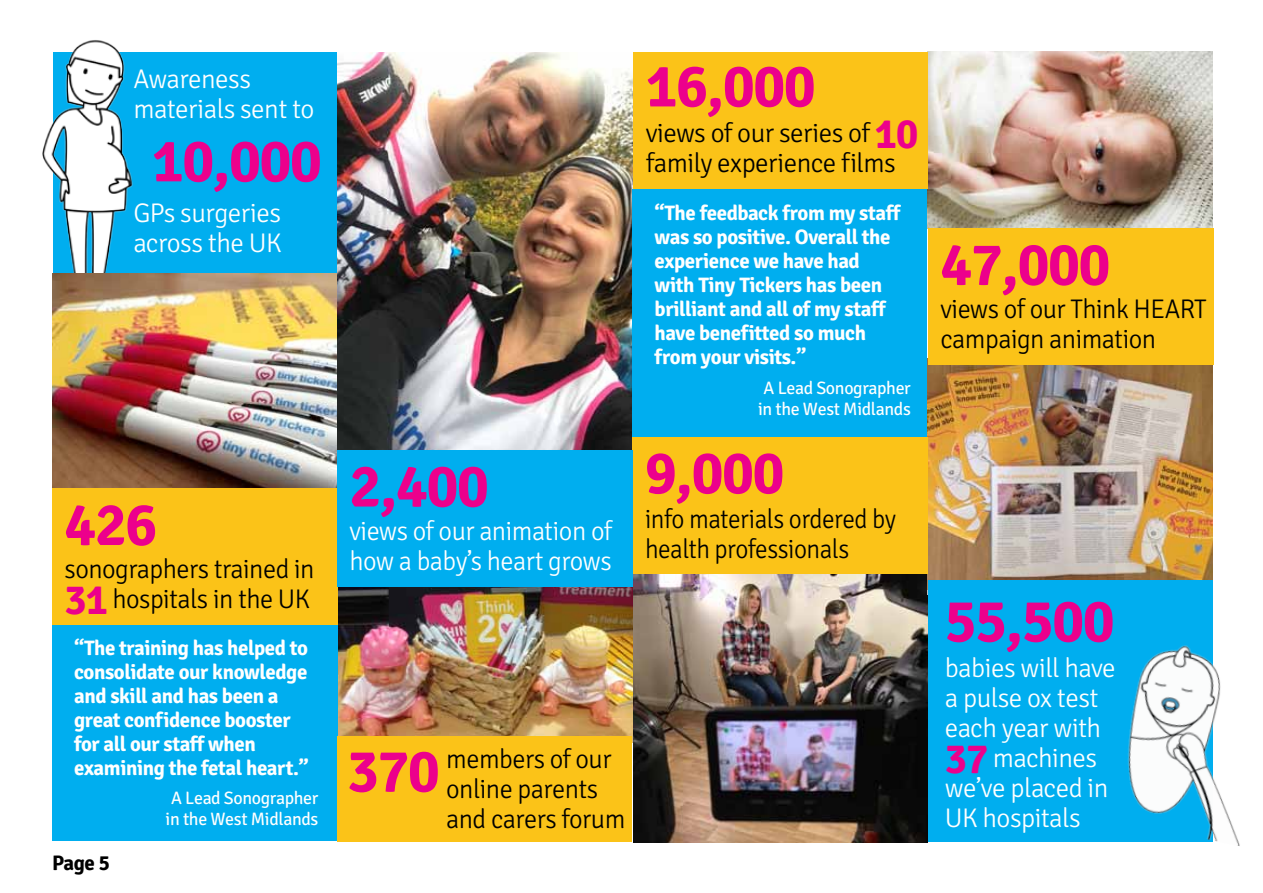
<style>
.page{position:relative;width:1263px;height:893px;background:#fff}
.page>*{position:absolute;margin:0;border:0;box-sizing:border-box;transform-origin:0 0}
.t1{font:700 60px "Signika Negative";letter-spacing:-.02em;color:#ec008c}
.t2{font:300 27px/30px "Signika Negative";letter-spacing:-.02em;color:#fff}
.t3{font:300 27px/30px "Signika Negative";letter-spacing:-.02em;color:#000}
.t4{font:300 27px/30px "Signika Negative";letter-spacing:-.02em;color:#000;scale:.93 1}
.t5{font:700 21px/24px "Signika Negative";letter-spacing:-.02em;color:#fff}
.t6{font:700 21px "Signika Negative";color:#000}
.t7{font:18px/21px "Signika Negative";letter-spacing:-.02em;color:#fff;text-align:center}
.s1{font-weight:700;font-size:42px;color:#ec008c}
</style>
<div class="page">
<img style="left:338px;top:586px;width:295px;height:156px">
<div style="left:52px;top:617px;width:286px;height:223px;background:#00aeef"></div>
<div style="left:53px;top:53px;width:285px;height:221px;background:#00aeef"></div>
<img style="left:42px;top:40px;width:91px;height:234px">
<img style="left:53px;top:274px;width:285px;height:215px">
<img style="left:338px;top:53px;width:294px;height:397px">
<img style="left:633px;top:574px;width:295px;height:268px">
<img style="left:927px;top:51px;width:286px;height:177px">
<img style="left:927px;top:359px;width:286px;height:231px">
<div style="left:338px;top:736px;width:294px;height:106px;background:#fbc318"></div>
<div style="left:632px;top:189px;width:295px;height:249px;background:#00aeef"></div>
<div style="left:928px;top:581px;width:285px;height:261px;background:#00aeef"></div>
<img style="left:1127px;top:645px;width:113px;height:201px">
<div style="left:52px;top:489px;width:286px;height:136px;background:#fbc318"></div>
<div style="left:633px;top:53px;width:295px;height:136px;background:#fbc318"></div>
<div style="left:928px;top:228px;width:285px;height:137px;background:#fbc318"></div>
<div style="left:632px;top:438px;width:296px;height:136px;background:#fbc318"></div>
<div style="left:338px;top:450px;width:295px;height:136px;background:#00aeef"></div>
<p class="t2" style="left:133px;top:64px;width:183px">Awareness materials sent to</p>
<h1 class="t1" style="left:152px;top:125px;width:171px">10,000</h1>
<p class="t2" style="left:133px;top:198px;width:149px">GPs surgeries across the UK</p>
<h1 class="t1" style="left:65px;top:489px;width:94px">426</h1>
<p class="t3" style="left:65px;top:555px;width:251px">sonographers trained in<br><span class="s1">31</span> hospitals in the UK</p>
<p class="t5" style="left:74px;top:636px;width:236px">“The training has helped to consolidate our knowledge and skill and has been a great confidence booster for all our staff when examining the fetal heart.”</p>
<p class="t7" style="left:166px;top:788px;width:154px">A Lead Sonographer in the West Midlands</p>
<p class="t6" style="left:52px;top:850px;width:59px">Page 5</p>
<h1 class="t1" style="left:349px;top:450px;width:141px">2,400</h1>
<p class="t2" style="left:349px;top:516px;width:264px">views of our animation of how a baby’s heart grows</p>
<h1 class="t1" style="left:646px;top:50px;width:171px">16,000</h1>
<p class="t3" style="left:646px;top:118px;width:274px">views of our series of <span class="s1">10 </span>family experience films</p>
<p class="t5" style="left:655px;top:202px;width:247px">“The feedback from my staff was so positive. Overall the experience we have had with Tiny Tickers has been brilliant and all of my staff have benefitted so much from your visits.”</p>
<p class="t7" style="left:758px;top:378px;width:154px">A Lead Sonographer in the West Midlands</p>
<h1 class="t1" style="left:645px;top:437px;width:141px">9,000</h1>
<p class="t4" style="left:645px;top:504px;width:271px">info materials ordered by health professionals</p>
<h1 class="t1" style="left:347px;top:735px;width:94px">370</h1>
<p class="t3" style="left:446px;top:744px;width:181px">members of our online parents and carers forum</p>
<h1 class="t1" style="left:940px;top:229px;width:171px">47,000</h1>
<p class="t3" style="left:940px;top:295px;width:268px">views of our Think HEART campaign animation</p>
<h1 class="t1" style="left:945px;top:585px;width:171px">55,500</h1>
<p class="t2" style="left:945px;top:654px;width:173px">babies will have a pulse ox test each year with<br><span class="s1">37</span> machines we’ve placed in<br>UK hospitals</p>
</div>
